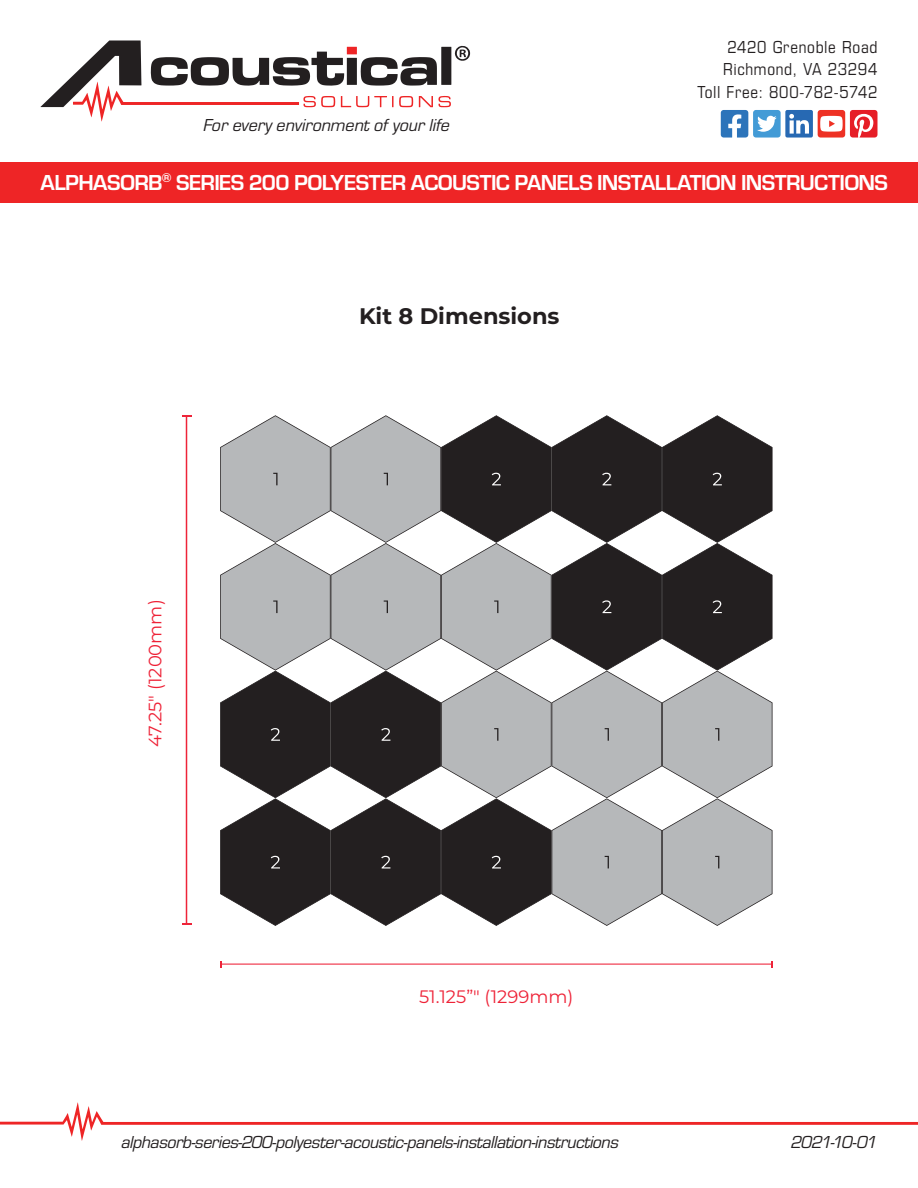
<style>
.page{position:relative;width:918px;height:1188px;background:#fff}
.page>*{position:absolute;margin:0;border:0;box-sizing:border-box;transform-origin:0 0}
.t1{font:700 22.5px "Eurostile";letter-spacing:-.03em;color:#fff}
.t2{font:700 22.5px "Montserrat";color:#231f20}
.t3{font:italic 18px "Eurostile";letter-spacing:-.02em;color:#231f20}
.t4{font:18px/22.5px "Eurostile Con";letter-spacing:.035em;color:#231f20;text-align:right}
.t5{font:18px "Montserrat";color:#ee2237}
</style>
<div class="page">
<svg style="left:0;top:1102px;width:918px;height:39px"></svg>
<svg style="left:721px;top:110px;width:156px;height:28px"></svg>
<div style="left:0;top:162px;width:918px;height:40px;background:#ee2526"></div>
<svg style="left:40px;top:40px;width:430px;height:82px"></svg>
<svg style="left:220px;top:415px;width:552px;height:511px"></svg>
<hr style="left:186px;top:416px;width:1px;height:508px;background:#ee2439">
<svg style="left:182px;top:415px;width:9px;height:2px"></svg>
<svg style="left:182px;top:923px;width:9px;height:2px"></svg>
<hr style="left:221px;top:964px;width:551px;height:1px;background:#ee2439">
<p class="t3" style="left:204px;top:113px;width:248px">For every environment of your life</p>
<p class="t4" style="left:697px;top:34px;width:182px">2420 Grenoble Road<br>Richmond, VA 23294<br>Toll Free: 800-782-5742</p>
<p class="t1" style="left:40px;top:166px;width:849px">ALPHASORB<sup>®</sup> SERIES 200 POLYESTER ACOUSTIC PANELS INSTALLATION INSTRUCTIONS</p>
<p class="t5" style="left:143px;top:747px;width:149px;rotate:-90deg">47.25″ (1200mm)</p>
<p class="t2" style="left:359px;top:300px;width:202px">Kit 8 Dimensions</p>
<p class="t5" style="left:419px;top:984px;width:156px">51.125”″ (1299mm)</p>
<p class="t3" style="left:121px;top:1130px;width:499px">alphasorb-series-200-polyester-acoustic-panels-installation-instructions</p>
<p class="t3" style="left:791px;top:1130px;width:88px">2021-10-01</p>
</div>
